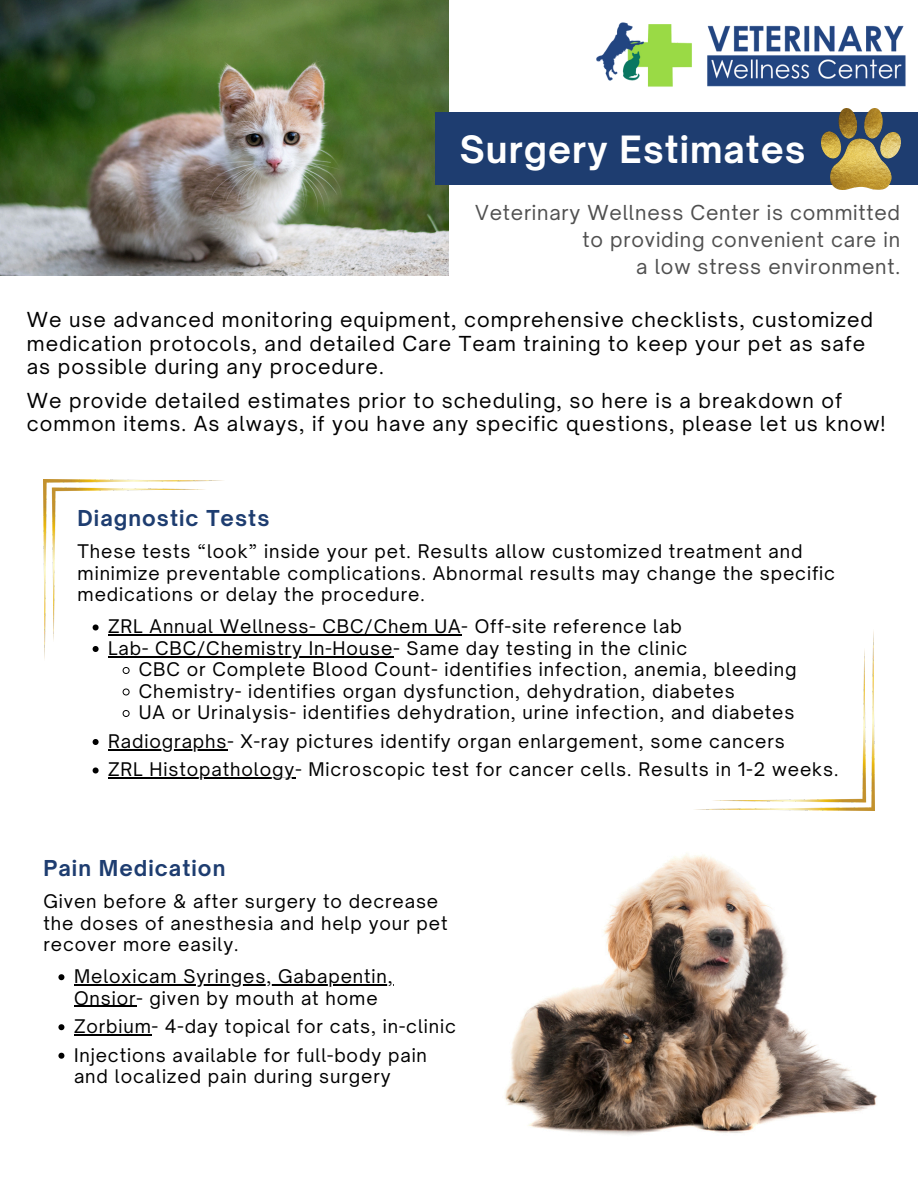
<style>
.page{position:relative;width:918px;height:1188px;background:#fff}
.page>*{position:absolute;margin:0;border:0;box-sizing:border-box;transform-origin:0 0}
.t1{font:700 36px "Open Sauce One";letter-spacing:.03em;color:#fff}
.t2{font:700 21px "Open Sauce One";letter-spacing:.05em;color:#1e3d70}
.t3{font:19.8px/23.2px "Open Sauce One";letter-spacing:.05em;color:#000}
.t4{font:19.8px/27px "Open Sauce One";letter-spacing:.04em;color:#505050;text-align:right}
.t5{font:18px/21.5px "Open Sauce One";letter-spacing:.05em;color:#000}
</style>
<div class="page">
<img style="left:0;top:0;width:448px;height:276px">
<div style="left:435px;top:113px;width:483px;height:72px;background:#1e3d70"></div>
<img style="left:575px;top:22px;width:343px;height:91px">
<img style="left:505px;top:797px;width:372px;height:338px">
<img style="left:822px;top:108px;width:78px;height:81px">
<hr style="left:108px;top:634px;width:354px;height:2px;background:#000">
<hr style="left:108px;top:656px;width:285px;height:1px;background:#000">
<svg style="left:123px;top:667px;width:7px;height:7px"></svg>
<svg style="left:123px;top:688px;width:7px;height:8px"></svg>
<svg style="left:123px;top:710px;width:7px;height:7px"></svg>
<svg style="left:93px;top:739px;width:6px;height:6px"></svg>
<hr style="left:108px;top:749px;width:119px;height:1px;background:#000">
<svg style="left:93px;top:767px;width:6px;height:6px"></svg>
<hr style="left:108px;top:777px;width:187px;height:2px;background:#000">
<img style="left:43px;top:480px;width:181px;height:180px">
<img style="left:693px;top:630px;width:181px;height:181px">
<svg style="left:58px;top:974px;width:6px;height:6px"></svg>
<hr style="left:74px;top:984px;width:320px;height:2px;background:#000">
<hr style="left:74px;top:1006px;width:63px;height:1px;background:#000">
<svg style="left:58px;top:1024px;width:6px;height:6px"></svg>
<hr style="left:74px;top:1034px;width:78px;height:2px;background:#000">
<svg style="left:58px;top:1053px;width:6px;height:6px"></svg>
<h3 class="t1" style="left:460px;top:127px;width:347px">Surgery Estimates</h3>
<h3 class="t4" style="left:475px;top:199px;width:426px">Veterinary Wellness Center is committed to providing convenient care in<br>a low stress environment.</h3>
<p class="t3" style="left:27px;top:308px;width:848px">We use advanced monitoring equipment, comprehensive checklists, customized medication protocols, and detailed Care Team training to keep your pet as safe as possible during any procedure.</p>
<p class="t3" style="left:27px;top:389px;width:860px">We provide detailed estimates prior to scheduling, so here is a breakdown of common items. As always, if you have any specific questions, please let us know!</p>
<h3 class="t2" style="left:78px;top:505px;width:193px">Diagnostic Tests</h3>
<p class="t5" style="left:78px;top:541px;width:759px">These tests “look” inside your pet. Results allow customized treatment and minimize preventable complications. Abnormal results may change the specific medications or delay the procedure.</p>
<h2 class="t5" style="left:108px;top:616px;width:575px">ZRL Annual Wellness- CBC/Chem UA- Off-site reference lab</h2>
<p class="t5" style="left:108px;top:637px;width:581px">Lab- CBC/Chemistry In-House- Same day testing in the clinic</p>
<p class="t5" style="left:139px;top:659px;width:659px">CBC or Complete Blood Count- identifies infection, anemia, bleeding</p>
<p class="t5" style="left:139px;top:680px;width:598px">Chemistry- identifies organ dysfunction, dehydration, diabetes</p>
<p class="t5" style="left:139px;top:702px;width:657px">UA or Urinalysis- identifies dehydration, urine infection, and diabetes</p>
<p class="t5" style="left:108px;top:730px;width:678px">Radiographs- X-ray pictures identify organ enlargement, some cancers</p>
<p class="t5" style="left:108px;top:759px;width:732px">ZRL Histopathology- Microscopic test for cancer cells. Results in 1-2 weeks.</p>
<h2 class="t2" style="left:43px;top:855px;width:183px">Pain Medication</h2>
<p class="t5" style="left:43px;top:891px;width:406px">Given before &amp; after surgery to decrease the doses of anesthesia and help your pet recover more easily.</p>
<p class="t5" style="left:74px;top:966px;width:320px">Meloxicam Syringes, Gabapentin,<br>Onsior- given by mouth at home</p>
<p class="t5" style="left:74px;top:1016px;width:383px">Zorbium- 4-day topical for cats, in-clinic</p>
<p class="t5" style="left:74px;top:1044px;width:354px">Injections available for full-body pain and localized pain during surgery</p>
</div>
